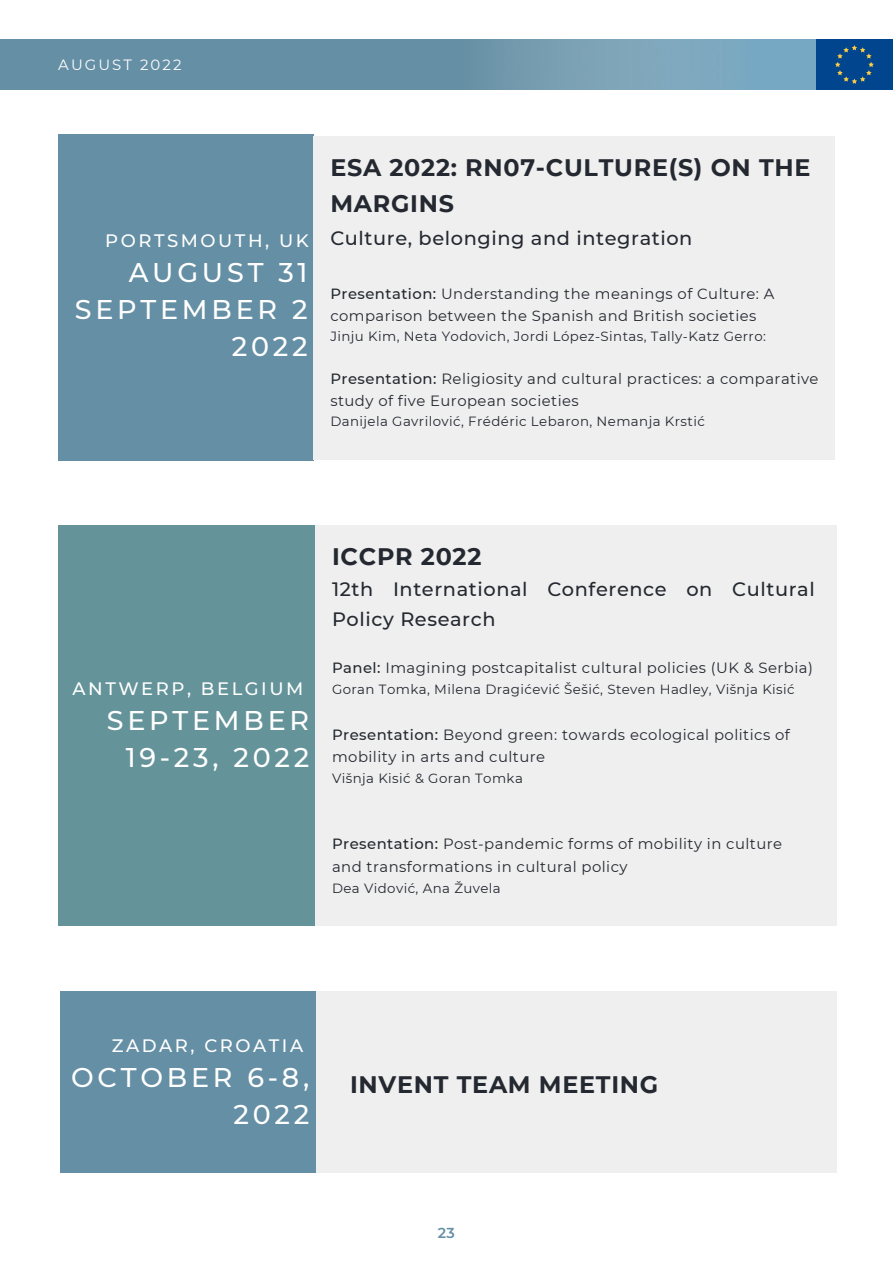
<style>
.page{position:relative;width:893px;height:1264px;background:#fff}
.page>*{position:absolute;margin:0;border:0;box-sizing:border-box;transform-origin:0 0}
.t1{font:500 27px/37px "Montserrat";letter-spacing:.14em;color:#fff;text-align:right}
.t2{font:700 23.85px/36.8px "Montserrat";letter-spacing:.03em;color:#242830}
.t3{font:500 19.35px/29.5px "Montserrat";letter-spacing:.03em;color:#242830}
.t4{font:500 18px "Montserrat";letter-spacing:.14em;color:#fff}
.t5{font:14.85px/22.6px "Montserrat";letter-spacing:.03em;color:#242830}
.t6{font:14.85px "Montserrat";letter-spacing:.14em;color:#fff}
.t7{font:600 14.4px "Montserrat";color:#658fa4}
.t8{font:13.35px "Montserrat";letter-spacing:.03em;color:#242830}
.s1{font-weight:500}
</style>
<div class="page">
<div style="left:815px;top:39px;width:77px;height:51px;background:#00458d"></div>
<svg style="left:835px;top:45px;width:38px;height:39px"></svg>
<div style="left:0;top:39px;width:815px;height:51px;background:#658fa4"></div>
<img style="left:502px;top:39px;width:313px;height:51px">
<div style="left:58px;top:525px;width:257px;height:401px;background:#649399"></div>
<div style="left:315px;top:525px;width:521px;height:401px;background:#efefef"></div>
<div style="left:58px;top:134px;width:255px;height:326px;background:#658fa4"></div>
<div style="left:313px;top:136px;width:522px;height:324px;background:#efefef"></div>
<div style="left:315px;top:991px;width:521px;height:181px;background:#efefef"></div>
<div style="left:60px;top:991px;width:255px;height:181px;background:#658fa4"></div>
<p class="t6" style="left:58px;top:56px;width:125px">AUGUST 2022</p>
<p class="t4" style="left:105px;top:229px;width:205px">PORTSMOUTH, UK</p>
<h1 class="t1" style="left:75px;top:253px;width:234px">AUGUST 31<br>SEPTEMBER 2<br>2022</h1>
<h2 class="t2" style="left:330px;top:149px;width:481px">ESA 2022: RN07-CULTURE(S) ON THE<br>MARGINS</h2>
<h3 class="t3" style="left:330px;top:223px;width:363px">Culture, belonging and integration</h3>
<p class="t5" style="left:330px;top:282px;width:445px;line-height:22.2px"><span class="s1">Presentation:</span> Understanding the meanings of Culture: A comparison between the Spanish and British societies</p>
<p class="t8" style="left:330px;top:328px;width:437px">Jinju Kim, Neta Yodovich, Jordi López-Sintas, Tally-Katz Gerro:</p>
<p class="t5" style="left:330px;top:367px;width:489px;line-height:22.2px"><span class="s1">Presentation:</span> Religiosity and cultural practices: a comparative study of five European societies</p>
<p class="t8" style="left:330px;top:413px;width:376px">Danijela Gavrilović, Frédéric Lebaron, Nemanja Krstić</p>
<p class="t4" style="left:73px;top:677px;width:232px">ANTWERP, BELGIUM</p>
<h1 class="t1" style="left:107px;top:701px;width:204px">SEPTEMBER<br>19-23, 2022</h1>
<h2 class="t2" style="left:332px;top:538px;width:151px">ICCPR 2022</h2>
<h3 class="t3" style="left:332px;top:574px;width:484px">12th International Conference on Cultural<br>Policy Research</h3>
<p class="t5" style="left:332px;top:656px;width:482px"><span class="s1">Panel:</span> Imagining postcapitalist cultural policies (UK &amp; Serbia)</p>
<p class="t8" style="left:332px;top:681px;width:464px">Goran Tomka, Milena Dragićević Šešić, Steven Hadley, Višnja Kisić</p>
<p class="t5" style="left:332px;top:723px;width:459px"><span class="s1">Presentation:</span> Beyond green: towards ecological politics of mobility in arts and culture</p>
<p class="t8" style="left:332px;top:770px;width:192px">Višnja Kisić &amp; Goran Tomka</p>
<p class="t5" style="left:332px;top:832px;width:451px"><span class="s1">Presentation:</span> Post-pandemic forms of mobility in culture and transformations in cultural policy</p>
<p class="t8" style="left:332px;top:879px;width:170px">Dea Vidović, Ana Žuvela</p>
<p class="t4" style="left:112px;top:1034px;width:193px">ZADAR, CROATIA</p>
<h1 class="t1" style="left:71px;top:1058px;width:240px">OCTOBER 6-8,<br>2022</h1>
<h2 class="t2" style="left:350px;top:1066px;width:310px">INVENT TEAM MEETING</h2>
<p class="t7" style="left:438px;top:1224px;width:18px">23</p>
</div>
